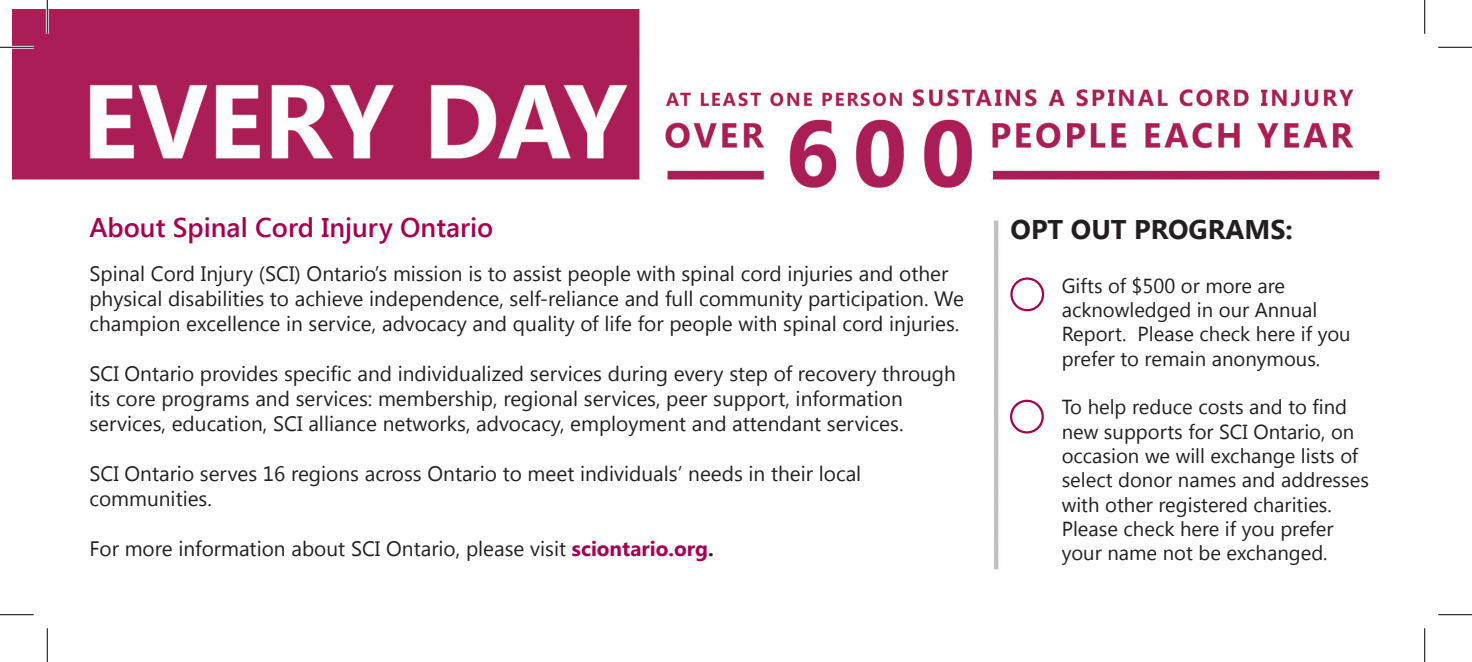
<style>
.page{position:relative;width:1472px;height:662px;background:#fff}
.page>*{position:absolute;margin:0;border:0;box-sizing:border-box;transform-origin:0 0}
.t1{font:600 27px "Segoe UI";color:#a50050}
.t2{font:700 27px "Segoe UI";color:#231f20}
.t3{font:20.7px/25px "Segoe UI";color:#231f20}
.t4{font:20.25px/24.3px "Segoe UI";color:#231f20}
.s1{font-weight:700;color:#a50050}
.s2{font-weight:700}
</style>
<div class="page">
<img style="left:12px;top:10px;width:1370px;height:560px">
<div style="left:1010px;top:277px;width:34px;height:34px;border:2px solid #a50050;border-radius:50%"></div>
<div style="left:1010px;top:399px;width:33px;height:34px;border:2px solid #a50050;border-radius:50%"></div>
<hr style="left:0;top:46px;width:34px;height:3px;background:#fff">
<hr style="left:46px;top:0;width:3px;height:34px;background:#fff">
<hr style="left:0;top:47px;width:34px;height:1px;background:#000">
<hr style="left:1438px;top:47px;width:34px;height:1px;background:#000">
<hr style="left:0;top:614px;width:34px;height:1px;background:#000">
<hr style="left:1438px;top:614px;width:34px;height:1px;background:#000">
<hr style="left:47px;top:0;width:1px;height:34px;background:#000">
<hr style="left:47px;top:628px;width:1px;height:34px;background:#000">
<hr style="left:1424px;top:0;width:1px;height:34px;background:#000">
<hr style="left:1424px;top:628px;width:1px;height:34px;background:#000">
<p class="t1" style="left:89px;top:209px;width:405px">About Spinal Cord Injury Ontario</p>
<p class="t3" style="left:89px;top:260px;width:876px">Spinal Cord Injury (SCI) Ontario’s mission is to assist people with spinal cord injuries and other physical disabilities to achieve independence, self-reliance and full community participation. We champion excellence in service, advocacy and quality of life for people with spinal cord injuries.</p>
<p class="t3" style="left:89px;top:360px;width:868px">SCI Ontario provides specific and individualized services during every step of recovery through its core programs and services: membership, regional services, peer support, information services, education, SCI alliance networks, advocacy, employment and attendant services.</p>
<p class="t3" style="left:89px;top:460px;width:773px">SCI Ontario serves 16 regions across Ontario to meet individuals’ needs in their local communities.</p>
<p class="t3" style="left:89px;top:535px;width:626px">For more information about SCI Ontario, please visit <span class="s1">sciontario.org</span><span class="s2">.</span></p>
<p class="t2" style="left:1010px;top:210px;width:284px">OPT OUT PROGRAMS:</p>
<p class="t4" style="left:1061px;top:272px;width:290px">Gifts of $500 or more are acknowledged in our Annual<br>Report. Please check here if you prefer to remain anonymous.</p>
<p class="t4" style="left:1061px;top:394px;width:309px">To help reduce costs and to find new supports for SCI Ontario, on occasion we will exchange lists of select donor names and addresses with other registered charities.<br>Please check here if you prefer your name not be exchanged.</p>
</div>
